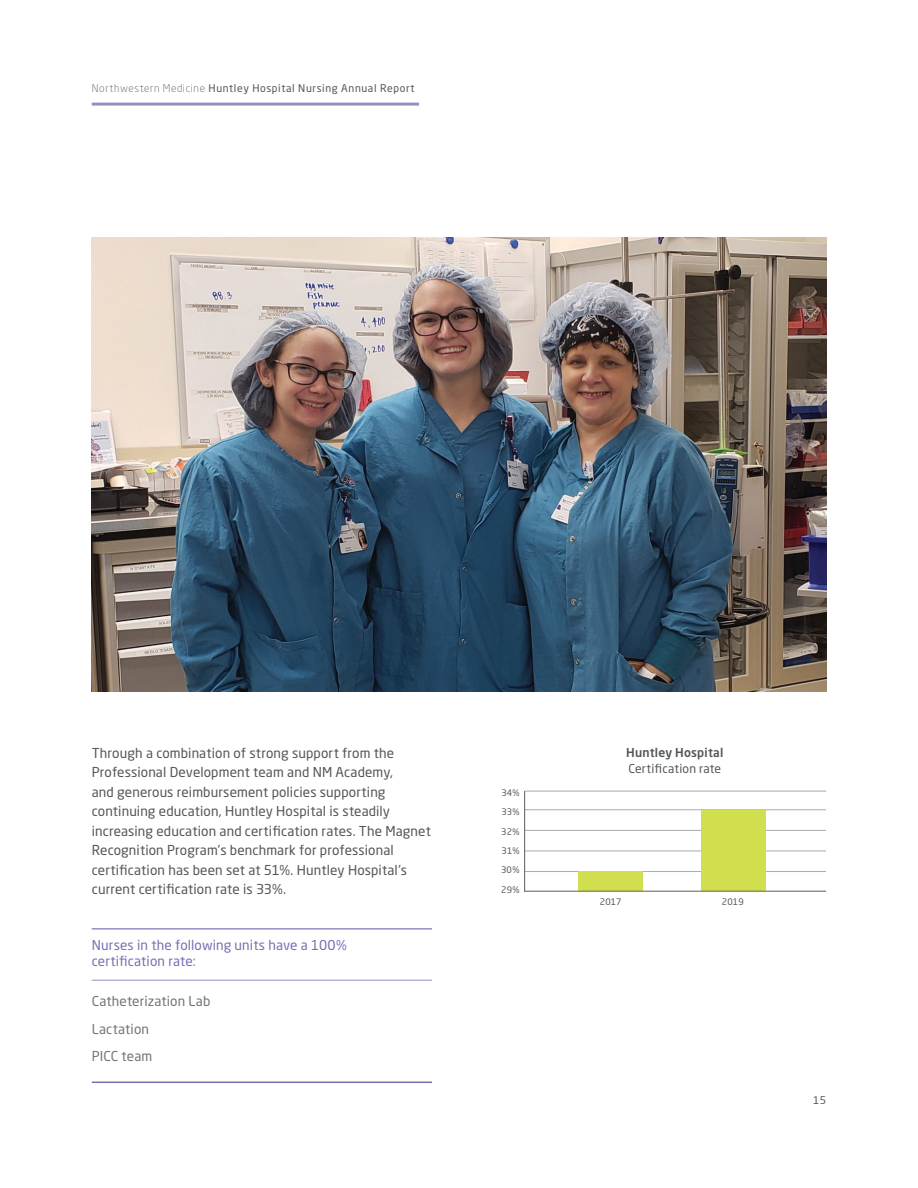
<style>
.page{position:relative;width:918px;height:1188px;background:#fff}
.page>*{position:absolute;margin:0;border:0;box-sizing:border-box;transform-origin:0 0}
.t1{font:13.5px/19.5px "Neo Sans Pro";letter-spacing:.01em;color:#535759}
.t2{font:13.5px/16.5px "Neo Sans Pro";letter-spacing:.005em;color:#7471b2}
.t3{font:13.5px/27.6px "Neo Sans Pro";letter-spacing:.01em;color:#747476}
.t4{font:12.15px "Neo Sans Pro";letter-spacing:.015em;color:#535759}
.t5{font:500 12.15px "Neo Sans Pro";letter-spacing:.015em;color:#535759}
.t6{font:10.5px "Neo Sans Pro";letter-spacing:.06em;color:#535759}
.t7{font:8.85px/19.4px "Neo Sans Pro";letter-spacing:.02em;color:#535759;text-align:justify}
.s1{font-weight:300}
</style>
<div class="page">
<hr style="left:92px;top:928px;width:340px;height:2px;background:#938fc3">
<hr style="left:92px;top:980px;width:340px;height:1px;background:#938fc3">
<hr style="left:92px;top:1082px;width:340px;height:1px;background:#7471b2">
<img style="left:92px;top:238px;width:734px;height:454px">
<hr style="left:92px;top:103px;width:327px;height:3px;background:#938fc3">
<hr style="left:525px;top:851px;width:301px;height:1px;background:#aaabaf">
<hr style="left:525px;top:871px;width:301px;height:1px;background:#aaabaf">
<hr style="left:525px;top:830px;width:301px;height:1px;background:#aaabaf">
<hr style="left:525px;top:810px;width:301px;height:1px;background:#aaabaf">
<hr style="left:525px;top:791px;width:301px;height:1px;background:#aaabaf">
<hr style="left:524px;top:791px;width:1px;height:101px;background:#5c5c5f">
<div style="left:579px;top:872px;width:64px;height:19px;background:#d1de4d"></div>
<div style="left:702px;top:810px;width:64px;height:81px;background:#d1de4d"></div>
<hr style="left:524px;top:891px;width:302px;height:1px;background:#5c5c5f">
<p class="t6" style="left:92px;top:82px;width:324px"><span class="s1">Northwestern Medicine</span> Huntley Hospital Nursing Annual Report</p>
<p class="t1" style="left:92px;top:743px;width:341px">Through a combination of strong support from the Professional Development team and NM Academy,<br>and generous reimbursement policies supporting continuing education, Huntley Hospital is steadily increasing education and certification rates. The Magnet Recognition Program’s benchmark for professional certification has been set at 51%. Huntley Hospital’s current certification rate is 33%.</p>
<p class="t2" style="left:92px;top:936px;width:256px">Nurses in the following units have a 100% certification rate:</p>
<p class="t3" style="left:92px;top:987px;width:120px">Catheterization Lab<br>Lactation<br>PICC team</p>
<p class="t7" style="left:501px;top:783px;width:20px">34% 33% 32% 31% 30% 29%</p>
<p class="t5" style="left:626px;top:745px;width:99px">Huntley Hospital</p>
<p class="t4" style="left:628px;top:762px;width:94px">Certification rate</p>
<p class="t7" style="left:600px;top:892px;width:23px">2017</p>
<p class="t7" style="left:722px;top:892px;width:23px">2019</p>
<p class="t6" style="left:813px;top:1094px;width:15px">15</p>
</div>
